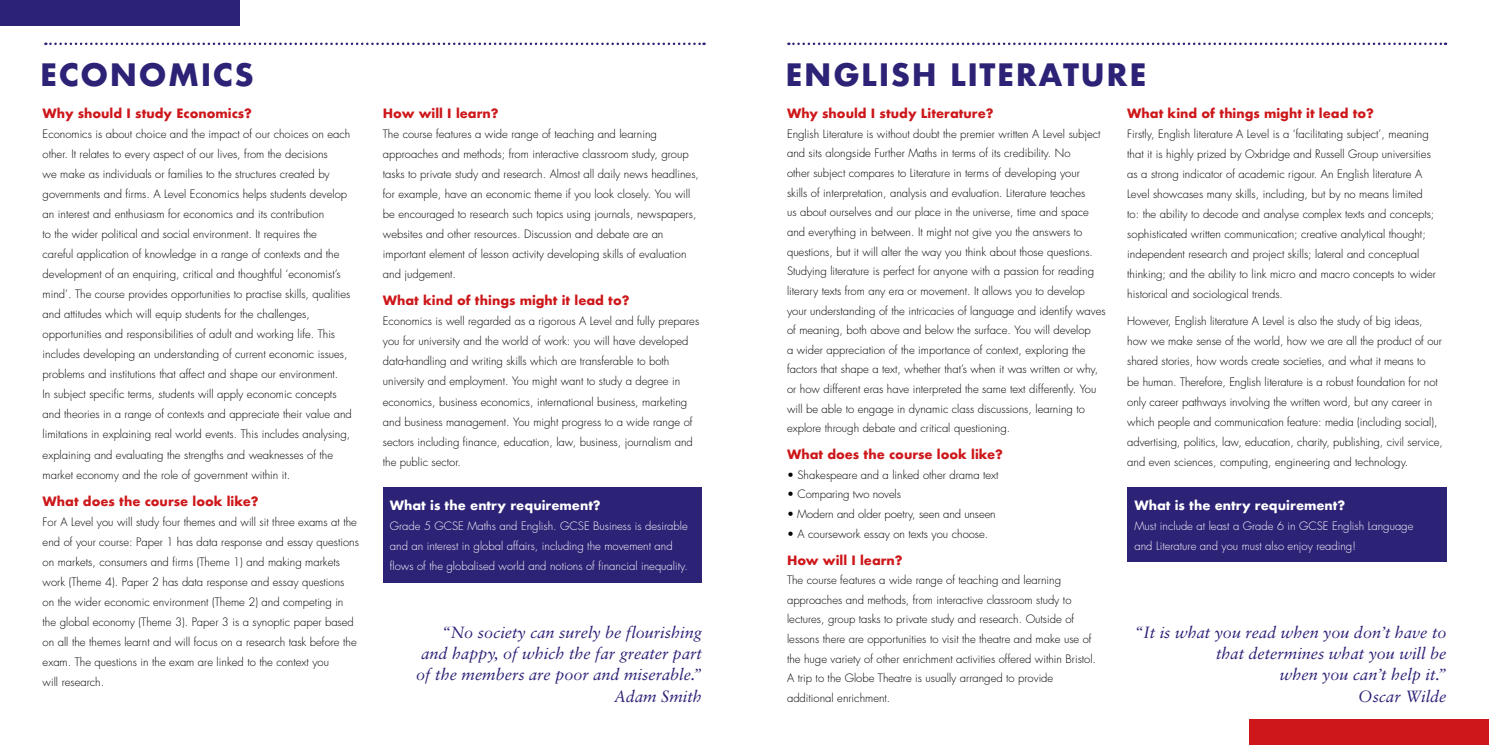
<style>
.page{position:relative;width:1489px;height:745px;background:#fff}
.page>*{position:absolute;margin:0;border:0;box-sizing:border-box;transform-origin:0 0}
.t1{font:700 30px "Futura";letter-spacing:.05em;color:#2c2276}
.t2{font:italic 16.25px/21.2px "Sabon";color:#2c2276;text-align:right}
.t3{font:700 12.5px "Futura";color:#cd171a}
.t4{font:700 12.5px "Futura";color:#fff}
.t5{font:300 11.25px/20px "Futura";color:#000}
.t6{font:300 11.25px/20px "Futura";color:#fff}
</style>
<div class="page">
<div style="left:1249px;top:718px;width:239px;height:26px;background:#cd171a"></div>
<div style="left:0;top:0;width:239px;height:26px;background:#2c2276"></div>
<svg style="left:45px;top:43px;width:659px;height:2px"></svg>
<div style="left:383px;top:486px;width:318px;height:96px;background:#2c2276"></div>
<svg style="left:788px;top:43px;width:657px;height:2px"></svg>
<div style="left:1127px;top:487px;width:319px;height:74px;background:#2c2276"></div>
<h1 class="t1" style="left:40px;top:53px;width:215px">ECONOMICS</h1>
<p class="t3" style="left:43px;top:104px;width:211px">Why should I study Economics?</p>
<p class="t5" style="left:43px;top:124px;width:311px">Economics is about choice and the impact of our choices on each other. It relates to every aspect of our lives, from the decisions<br>we make as individuals or families to the structures created by governments and firms. A Level Economics helps students develop an interest and enthusiasm for economics and its contribution<br>to the wider political and social environment. It requires the<br>careful application of knowledge in a range of contexts and the development of an enquiring, critical and thoughtful ‘economist’s mind’. The course provides opportunities to practise skills, qualities and attitudes which will equip students for the challenges, opportunities and responsibilities of adult and working life. This includes developing an understanding of current economic issues, problems and institutions that affect and shape our environment.<br>In subject specific terms, students will apply economic concepts and theories in a range of contexts and appreciate their value and limitations in explaining real world events. This includes analysing, explaining and evaluating the strengths and weaknesses of the market economy and the role of government within it.</p>
<p class="t3" style="left:43px;top:491px;width:217px">What does the course look like?</p>
<p class="t5" style="left:43px;top:511px;width:318px">For A Level you will study four themes and will sit three exams at the end of your course: Paper 1 has data response and essay questions on markets, consumers and firms (Theme 1) and making markets work (Theme 4). Paper 2 has data response and essay questions on the wider economic environment (Theme 2) and competing in the global economy (Theme 3). Paper 3 is a synoptic paper based on all the themes learnt and will focus on a research task before the exam. The questions in the exam are linked to the context you<br>will research.</p>
<p class="t3" style="left:383px;top:104px;width:117px">How will I learn?</p>
<p class="t5" style="left:383px;top:124px;width:318px">The course features a wide range of teaching and learning approaches and methods; from interactive classroom study, group tasks to private study and research. Almost all daily news headlines, for example, have an economic theme if you look closely. You will be encouraged to research such topics using journals, newspapers, websites and other resources. Discussion and debate are an important element of lesson activity developing skills of evaluation and judgement.</p>
<p class="t3" style="left:383px;top:291px;width:248px">What kind of things might it lead to?</p>
<p class="t5" style="left:383px;top:311px;width:318px">Economics is well regarded as a rigorous A Level and fully prepares you for university and the world of work: you will have developed data-handling and writing skills which are transferable to both university and employment. You might want to study a degree in economics, business economics, international business, marketing and business management. You might progress to a wide range of sectors including finance, education, law, business, journalism and the public sector.</p>
<p class="t4" style="left:390px;top:496px;width:212px">What is the entry requirement?</p>
<p class="t6" style="left:390px;top:516px;width:299px">Grade 5 GCSE Maths and English. GCSE Business is desirable and an interest in global affairs, including the movement and flows of the globalised world and notions of financial inequality.</p>
<h2 class="t2" style="left:416px;top:621px;width:287px">“No society can surely be flourishing and happy, of which the far greater part of the members are poor and miserable.”<br>Adam Smith</h2>
<h1 class="t1" style="left:785px;top:53px;width:362px">ENGLISH LITERATURE</h1>
<p class="t3" style="left:787px;top:104px;width:208px">Why should I study Literature?</p>
<p class="t5" style="left:787px;top:124px;width:320px;line-height:19.6px">English Literature is without doubt the premier written A Level subject and sits alongside Further Maths in terms of its credibility. No<br>other subject compares to Literature in terms of developing your<br>skills of interpretation, analysis and evaluation. Literature teaches<br>us about ourselves and our place in the universe, time and space and everything in between. It might not give you the answers to questions, but it will alter the way you think about those questions.<br>Studying literature is perfect for anyone with a passion for reading literary texts from any era or movement. It allows you to develop your understanding of the intricacies of language and identify waves of meaning, both above and below the surface. You will develop<br>a wider appreciation of the importance of context, exploring the factors that shape a text, whether that’s when it was written or why, or how different eras have interpreted the same text differently. You will be able to engage in dynamic class discussions, learning to explore through debate and critical questioning.</p>
<p class="t3" style="left:787px;top:445px;width:217px">What does the course look like?</p>
<p class="t5" style="left:787px;top:464px;width:213px">• Shakespeare and a linked other drama text</p>
<p class="t5" style="left:787px;top:484px;width:115px">• Comparing two novels</p>
<p class="t5" style="left:787px;top:504px;width:210px">• Modern and older poetry, seen and unseen</p>
<p class="t5" style="left:787px;top:523px;width:203px">• A coursework essay on texts you choose.</p>
<p class="t3" style="left:787px;top:550px;width:117px">How will I learn?</p>
<p class="t5" style="left:787px;top:570px;width:310px;line-height:19.6px">The course features a wide range of teaching and learning approaches and methods, from interactive classroom study to lectures, group tasks to private study and research. Outside of lessons there are opportunities to visit the theatre and make use of the huge variety of other enrichment activities offered within Bristol.<br>A trip to the Globe Theatre is usually arranged to provide additional enrichment.</p>
<p class="t3" style="left:1127px;top:104px;width:248px">What kind of things might it lead to?</p>
<p class="t5" style="left:1127px;top:124px;width:310px">Firstly, English literature A Level is a ‘facilitating subject’, meaning that it is highly prized by Oxbridge and Russell Group universities as a strong indicator of academic rigour. An English literature A Level showcases many skills, including, but by no means limited to: the ability to decode and analyse complex texts and concepts; sophisticated written communication; creative analytical thought; independent research and project skills; lateral and conceptual thinking; and the ability to link micro and macro concepts to wider historical and sociological trends.</p>
<p class="t5" style="left:1127px;top:311px;width:317px">However, English literature A Level is also the study of big ideas, how we make sense of the world, how we are all the product of our shared stories, how words create societies, and what it means to<br>be human. Therefore, English literature is a robust foundation for not only career pathways involving the written word, but any career in which people and communication feature: media (including social), advertising, politics, law, education, charity, publishing, civil service, and even sciences, computing, engineering and technology.</p>
<p class="t4" style="left:1134px;top:496px;width:212px">What is the entry requirement?</p>
<p class="t6" style="left:1134px;top:515px;width:280px">Must include at least a Grade 6 in GCSE English Language and Literature and you must also enjoy reading!</p>
<h2 class="t2" style="left:1134px;top:621px;width:313px">“It is what you read when you don’t have to that determines what you will be<br>when you can’t help it.”<br>Oscar Wilde</h2>
</div>
